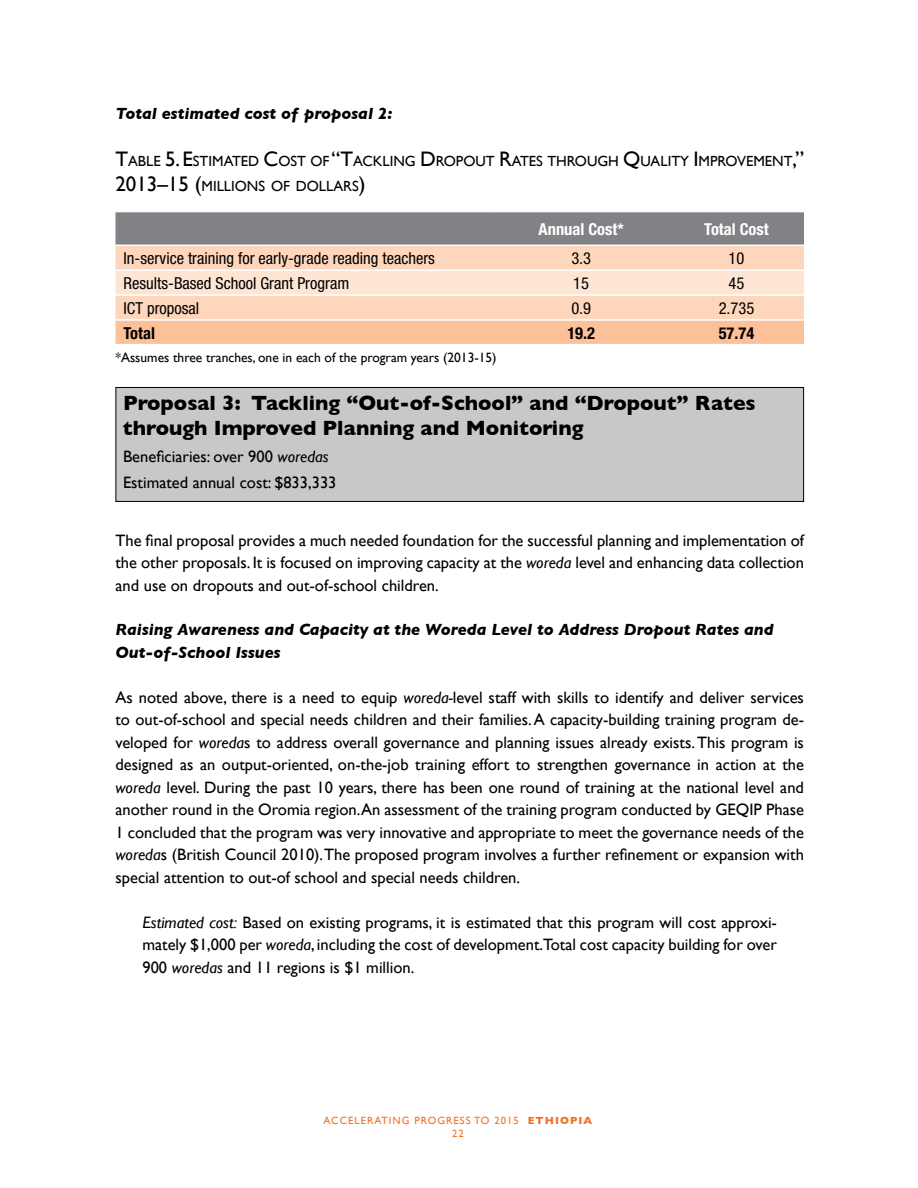
<style>
.page{position:relative;width:918px;height:1188px;background:#fff}
.page>*{position:absolute;margin:0;border:0;box-sizing:border-box;transform-origin:0 0}
.t1{font:700 21px/25.2px "Gill Sans";color:#000}
.t2{font:16.5px/22.5px "Gill Sans";color:#000;text-align:justify}
.t3{font:italic 700 16.5px/22.5px "Gill Sans";color:#000}
.t4{font:condensed 16.5px "Helvetica Neue";color:#000}
.t5{font:700 condensed 16.5px "Helvetica Neue";color:#fff}
.t6{font:700 condensed 16.5px "Helvetica Neue";color:#000}
.t7{font:14.7px/25.2px "Gill Sans";color:#000}
.t8{font:13.5px "Gill Sans";color:#000}
.t9{font:10.5px/12.6px "Gill Sans";letter-spacing:.1em;color:#f36e23}
.s1{font-size:21px}
.s2{font-style:italic}
.s3{font-weight:700}
</style>
<div class="page">
<div style="left:116px;top:212px;width:688px;height:33px;background:#808285"></div>
<div style="left:116px;top:246px;width:688px;height:73px;background:#fdd6bb"></div>
<div style="left:116px;top:271px;width:688px;height:23px;background:#fee5d3"></div>
<div style="left:116px;top:321px;width:688px;height:23px;background:#fcc199"></div>
<hr style="left:116px;top:269px;width:378px;height:2px;background:#fff">
<hr style="left:494px;top:269px;width:175px;height:2px;background:#fff">
<hr style="left:669px;top:269px;width:135px;height:2px;background:#fff">
<hr style="left:116px;top:294px;width:378px;height:2px;background:#fff">
<hr style="left:494px;top:294px;width:175px;height:2px;background:#fff">
<hr style="left:669px;top:294px;width:135px;height:2px;background:#fff">
<div style="left:116px;top:387px;width:688px;height:114px;background:#c7c8ca"></div>
<div style="left:116px;top:387px;width:688px;height:115px;border:1px solid #000"></div>
<p class="t3" style="left:116px;top:102px;width:279px">Total estimated cost of proposal 2:</p>
<p class="t7" style="left:115px;top:148px;width:690px"><span class="s1">T</span>ABLE <span class="s1">5. E</span>STIMATED <span class="s1">C</span>OST OF <span class="s1">“T</span>ACKLING <span class="s1">D</span> ROPOUT <span class="s1">R</span>ATES THROUGH <span class="s1">Q</span>UALITY <span class="s1">I</span> MPROVEMENT<span class="s1">,”<br>2013–15 (</span>MILLIONS OF DOLLARS<span class="s1">)</span></p>
<p class="t5" style="left:539px;top:219px;width:87px">Annual Cost*</p>
<p class="t5" style="left:704px;top:219px;width:66px">Total Cost</p>
<p class="t4" style="left:124px;top:249px;width:313px">In-service training for early-grade reading teachers</p>
<p class="t4" style="left:571px;top:249px;width:21px">3.3</p>
<p class="t4" style="left:729px;top:249px;width:17px">10</p>
<p class="t4" style="left:124px;top:274px;width:227px">Results-Based School Grant Program</p>
<p class="t4" style="left:573px;top:274px;width:17px">15</p>
<p class="t4" style="left:729px;top:274px;width:17px">45</p>
<p class="t4" style="left:124px;top:299px;width:77px">ICT proposal</p>
<p class="t4" style="left:571px;top:299px;width:21px">0.9</p>
<p class="t4" style="left:719px;top:299px;width:37px">2.735</p>
<p class="t6" style="left:124px;top:323px;width:33px">Total</p>
<p class="t6" style="left:567px;top:323px;width:29px">19.2</p>
<p class="t6" style="left:719px;top:323px;width:37px">57.74</p>
<p class="t8" style="left:116px;top:349px;width:383px">*Assumes three tranches, one in each of the program years (2013-15)</p>
<p class="t1" style="left:123px;top:390px;width:634px">Proposal 3: Tackling “Out-of-School” and “Dropout” Rates through Improved Planning and Monitoring</p>
<p class="t2" style="left:123px;top:443px;width:215px;line-height:26.5px">Beneficiaries: over 900 <span class="s2">woredas<br></span>Estimated annual cost: $833,333</p>
<p class="t2" style="left:116px;top:529px;width:690px">The final proposal provides a much needed foundation for the successful planning and implementation of the other proposals. It is focused on improving capacity at the <span class="s2">woreda</span> level and enhancing data collection and use on dropouts and out-of-school children.</p>
<p class="t3" style="left:116px;top:618px;width:660px">Raising Awareness and Capacity at the Woreda Level to Address Dropout Rates and<br>Out-of-School Issues</p>
<p class="t2" style="left:116px;top:686px;width:690px">As noted above, there is a need to equip <span class="s2">woreda-</span>level staff with skills to identify and deliver services to out-of-school and special needs children and their families. A capacity-building training program de&shy;veloped for <span class="s2">woreda</span>s to address overall governance and planning issues already exists. This program is designed as an output-oriented, on-the-job training effort to strengthen governance in action at the <span class="s2">woreda</span> level. During the past 10 years, there has been one round of training at the national level and another round in the Oromia region.An assessment of the training program conducted by GEQIP Phase 1 concluded that the program was very innovative and appropriate to meet the governance needs of the <span class="s2">woreda</span>s (British Council 2010).The proposed program involves a further refinement or expansion with special attention to out-of school and special needs children.</p>
<p class="t2" style="left:142px;top:911px;width:636px"><span class="s2">Estimated cost:</span> Based on existing programs, it is estimated that this program will cost approxi&shy;mately $1,000 per <span class="s2">woreda</span>, including the cost of development.Total cost capacity building for over 900 <span class="s2">woredas</span> and 11 regions is $1 million.</p>
<p class="t9" style="left:324px;top:1114px;width:78px">Accelerating</p>
<p class="t9" style="left:452px;top:1114px;width:142px;text-indent:-38px">Progress to 2015 <span class="s3">ETHIOPIA<br></span>22</p>
</div>
